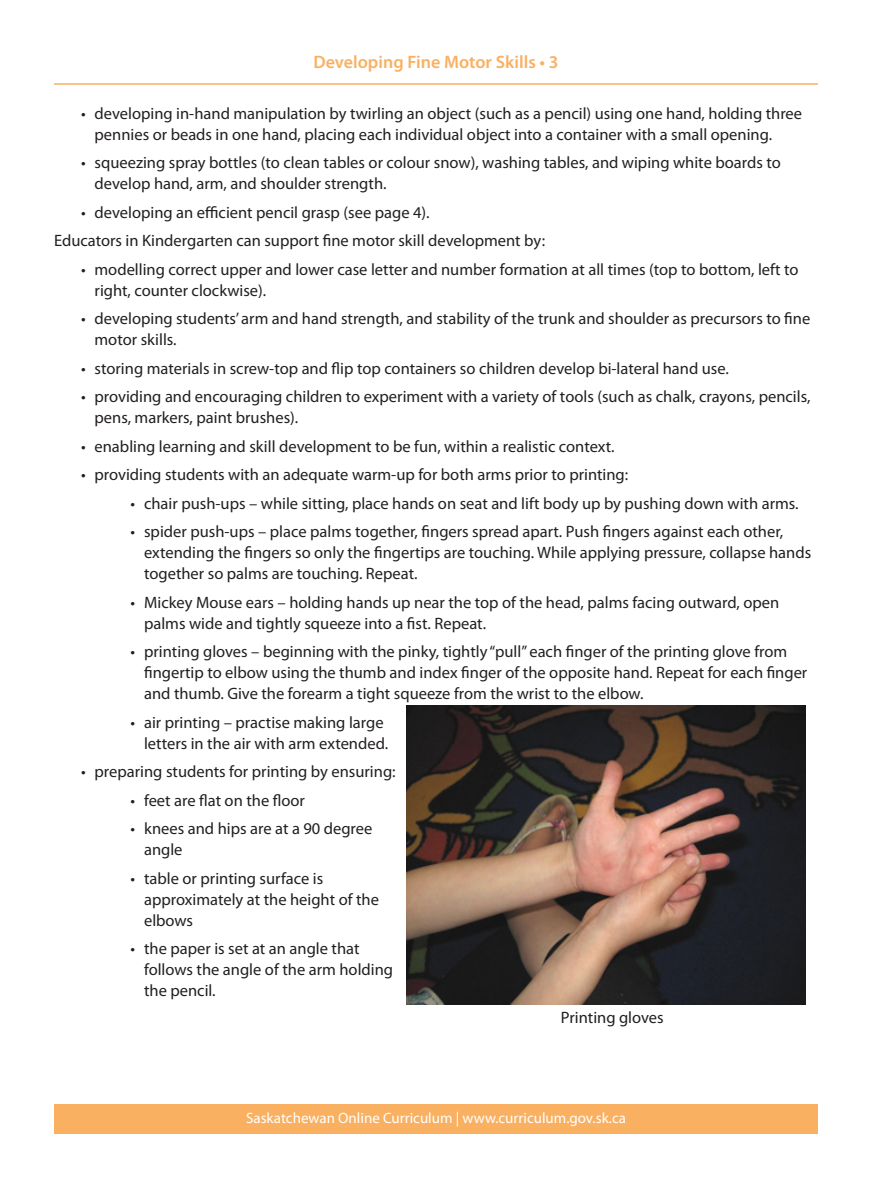
<style>
.page{position:relative;width:872px;height:1188px;background:#fff}
.page>*{position:absolute;margin:0;border:0;box-sizing:border-box;transform-origin:0 0}
.t1{font:600 18px "Myriad Pro";color:#fab061}
.Bullet_3__indented{font:16.5px/21px "Myriad Pro";color:#231f20}
.Bullet_2__indented{font:16.5px/21px "Myriad Pro";color:#231f20}
.t2{font:15px "Myriad Pro";color:#fff}
</style>
<div class="page">
<div style="left:54px;top:1104px;width:764px;height:30px;background:#fab061"></div>
<hr style="left:54px;top:83px;width:764px;height:2px;background:#fab061">
<img style="left:406px;top:706px;width:399px;height:298px">
<p class="t1" style="left:313px;top:50px;width:247px">Developing Fine Motor Skills • 3</p>
<p class="Bullet_2__indented" style="left:94px;top:103px;width:709px;text-indent:-14px">• developing in-hand manipulation by twirling an object (such as a pencil) using one hand, holding three pennies or beads in one hand, placing each individual object into a container with a small opening.</p>
<p class="Bullet_2__indented" style="left:94px;top:152px;width:687px;text-indent:-14px">• squeezing spray bottles (to clean tables or colour snow), washing tables, and wiping white boards to develop hand, arm, and shoulder strength.</p>
<p class="Bullet_2__indented" style="left:81px;top:202px;width:350px">• developing an efficient pencil grasp (see page 4).</p>
<p class="Bullet_3__indented" style="left:54px;top:230px;width:492px">Educators in Kindergarten can support fine motor skill development by:</p>
<p class="Bullet_2__indented" style="left:94px;top:259px;width:705px;text-indent:-14px">• modelling correct upper and lower case letter and number formation at all times (top to bottom, left to right, counter clockwise).</p>
<p class="Bullet_2__indented" style="left:94px;top:308px;width:717px;text-indent:-14px">• developing students’ arm and hand strength, and stability of the trunk and shoulder as precursors to fine motor skills.</p>
<p class="Bullet_2__indented" style="left:81px;top:358px;width:649px">• storing materials in screw-top and flip top containers so children develop bi-lateral hand use.</p>
<p class="Bullet_2__indented" style="left:94px;top:386px;width:717px;text-indent:-14px">• providing and encouraging children to experiment with a variety of tools (such as chalk, crayons, pencils, pens, markers, paint brushes).</p>
<p class="Bullet_2__indented" style="left:81px;top:436px;width:535px">• enabling learning and skill development to be fun, within a realistic context.</p>
<p class="Bullet_2__indented" style="left:81px;top:464px;width:548px">• providing students with an adequate warm-up for both arms prior to printing:</p>
<p class="Bullet_3__indented" style="left:130px;top:493px;width:669px">• chair push-ups – while sitting, place hands on seat and lift body up by pushing down with arms.</p>
<p class="Bullet_3__indented" style="left:144px;top:521px;width:668px;text-indent:-14px">• spider push-ups – place palms together, fingers spread apart. Push fingers against each other, extending the fingers so only the fingertips are touching. While applying pressure, collapse hands together so palms are touching. Repeat.</p>
<p class="Bullet_3__indented" style="left:144px;top:592px;width:636px;text-indent:-14px">• Mickey Mouse ears – holding hands up near the top of the head, palms facing outward, open palms wide and tightly squeeze into a fist. Repeat.</p>
<p class="Bullet_3__indented" style="left:144px;top:641px;width:664px;text-indent:-14px">• printing gloves – beginning with the pinky, tightly “pull” each finger of the printing glove from fingertip to elbow using the thumb and index finger of the opposite hand. Repeat for each finger and thumb. Give the forearm a tight squeeze from the wrist to the elbow.</p>
<p class="Bullet_3__indented" style="left:130px;top:712px;width:259px;text-align:right">• air printing – practise making large letters in the air with arm extended.</p>
<p class="Bullet_2__indented" style="left:81px;top:761px;width:316px">• preparing students for printing by ensuring:</p>
<p class="Bullet_3__indented" style="left:130px;top:790px;width:176px">• feet are flat on the floor</p>
<p class="Bullet_3__indented" style="left:144px;top:818px;width:230px;text-indent:-14px">• knees and hips are at a 90 degree angle</p>
<p class="Bullet_3__indented" style="left:144px;top:868px;width:236px;text-indent:-14px">• table or printing surface is approximately at the height of the elbows</p>
<p class="Bullet_3__indented" style="left:144px;top:938px;width:250px;text-indent:-14px">• the paper is set at an angle that follows the angle of the arm holding the pencil.</p>
<p class="Bullet_3__indented" style="left:561px;top:1007px;width:104px">Printing gloves</p>
<p class="t2" style="left:246px;top:1109px;width:381px">Saskatchewan Online Curriculum | www.curriculum.gov.sk.ca</p>
</div>
